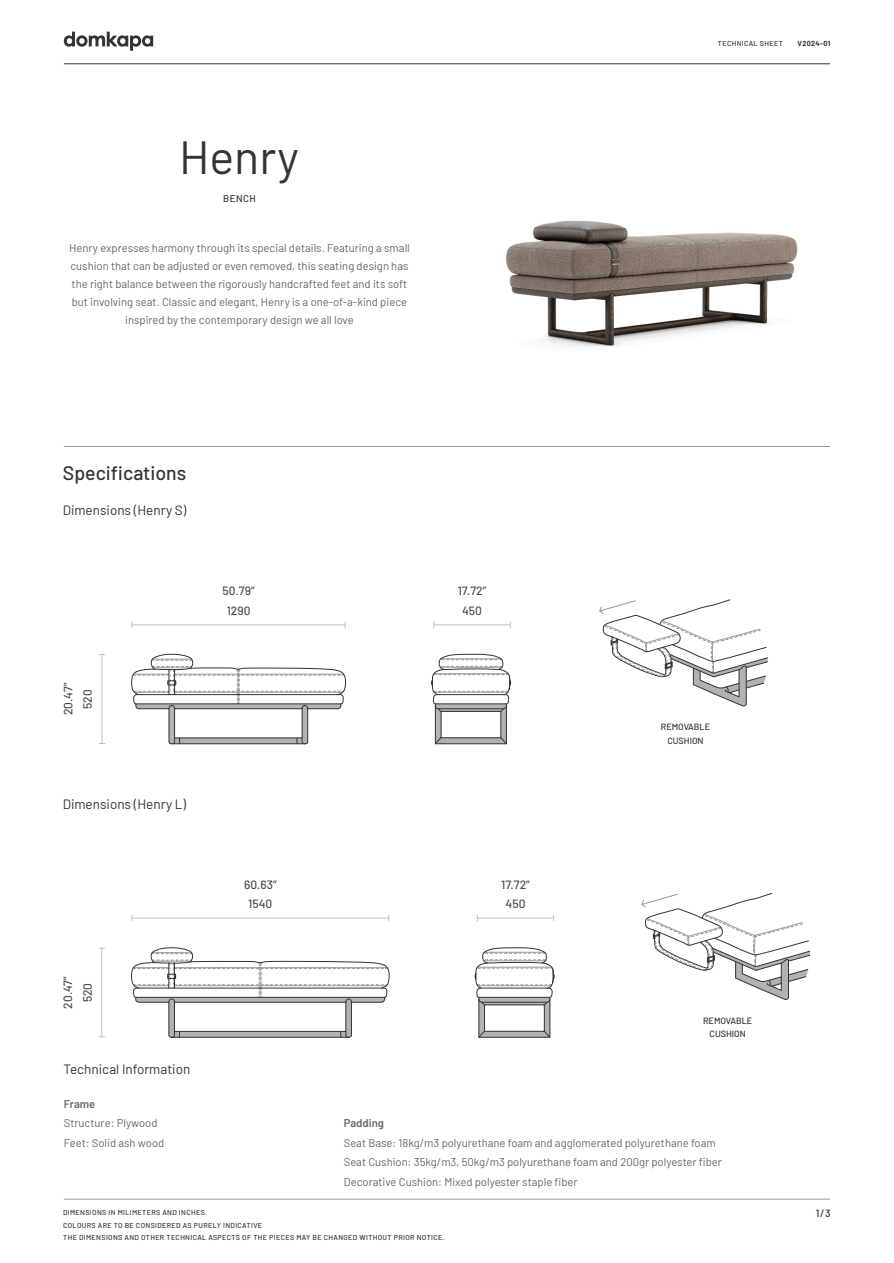
<style>
.page{position:relative;width:894px;height:1263px;background:#fff}
.page>*{position:absolute;margin:0;border:0;box-sizing:border-box;transform-origin:0 0}
.t1{font:46.5px "Barlow";color:#333}
.t2{font:500 19.5px "Barlow";color:#333}
.t3{font:13.5px "Barlow";color:#333}
.t4{font:500 12px/19.5px "Barlow";color:rgb(51 51 51/.88);text-align:center}
.t5{font:11.25px/18px "Barlow";color:#666}
.t6{font:600 11.25px "Barlow";color:#666}
.t7{font:500 10.5px "Barlow";color:#333}
.t8{font:500 9.75px "Barlow";letter-spacing:.05em;color:#333}
.t9{font:500 9px/13.5px "Barlow";color:#333;text-align:center}
.t10{font:500 7.2px/12.8px "Barlow";letter-spacing:.05em;color:#333}
.t11{font:700 7.2px "Barlow";letter-spacing:.05em;color:#333}
</style>
<div class="page">
<hr style="left:64px;top:63px;width:765px;height:1px;background:#333">
<hr style="left:64px;top:446px;width:765px;height:1px;background:#999">
<hr style="left:64px;top:1199px;width:765px;height:1px;background:#999">
<svg style="left:64px;top:32px;width:89px;height:19px"></svg>
<img style="left:506px;top:220px;width:292px;height:127px">
<svg style="left:131px;top:622px;width:214px;height:6px"></svg>
<svg style="left:433px;top:622px;width:77px;height:6px"></svg>
<svg style="left:99px;top:654px;width:6px;height:90px"></svg>
<svg style="left:431px;top:653px;width:80px;height:92px"></svg>
<svg style="left:131px;top:653px;width:215px;height:91px"></svg>
<svg style="left:599px;top:599px;width:169px;height:108px"></svg>
<svg style="left:131px;top:915px;width:258px;height:6px"></svg>
<svg style="left:476px;top:915px;width:78px;height:6px"></svg>
<svg style="left:98px;top:948px;width:7px;height:89px"></svg>
<svg style="left:474px;top:947px;width:80px;height:91px"></svg>
<svg style="left:131px;top:947px;width:259px;height:91px"></svg>
<svg style="left:641px;top:893px;width:169px;height:107px"></svg>
<h1 class="t1" style="left:179px;top:127px;width:121px">Henry</h1>
<p class="t8" style="left:223px;top:193px;width:34px">BENCH</p>
<p class="t5" style="left:69px;top:239px;width:342px;text-align:center">Henry expresses harmony through its special details. Featuring a small cushion that can be adjusted or even removed, this seating design has the right balance between the rigorously handcrafted feet and its soft but involving seat. Classic and elegant, Henry is a one-of-a-kind piece inspired by the contemporary design we all love</p>
<p class="t10" style="left:717px;top:37px;width:66px">TECHNICAL SHEET</p>
<p class="t11" style="left:797px;top:39px;width:34px">V2024-01</p>
<h2 class="t2" style="left:63px;top:461px;width:125px">Specifications</h2>
<p class="t3" style="left:63px;top:502px;width:125px">Dimensions (Henry S)</p>
<p class="t4" style="left:58px;top:715px;width:34px;rotate:-90deg">20.47”<br>520</p>
<p class="t3" style="left:63px;top:795px;width:125px">Dimensions (Henry L)</p>
<p class="t4" style="left:58px;top:1009px;width:34px;rotate:-90deg">20.47”<br>520</p>
<p class="t3" style="left:63px;top:1060px;width:128px">Technical Information</p>
<p class="t4" style="left:222px;top:581px;width:34px">50.79”<br>1290</p>
<p class="t4" style="left:457px;top:581px;width:30px">17.72”<br>450</p>
<p class="t4" style="left:244px;top:874px;width:34px">60.63”<br>1540</p>
<p class="t4" style="left:501px;top:874px;width:30px">17.72”<br>450</p>
<p class="t9" style="left:660px;top:720px;width:51px">REMOVABLE<br>CUSHION</p>
<p class="t9" style="left:702px;top:1013px;width:51px">REMOVABLE<br>CUSHION</p>
<p class="t6" style="left:64px;top:1097px;width:33px">Frame</p>
<p class="t5" style="left:64px;top:1113px;width:102px;line-height:19.5px">Structure: Plywood<br>Feet: Solid ash wood</p>
<p class="t6" style="left:343px;top:1116px;width:42px">Padding</p>
<p class="t5" style="left:343px;top:1133px;width:379px;line-height:19.5px">Seat Base: 18kg/m3 polyurethane foam and agglomerated polyurethane foam<br>Seat Cushion: 35kg/m3, 50kg/m3 polyurethane foam and 200gr polyester fiber<br>Decorative Cushion: Mixed polyester staple fiber</p>
<p class="t10" style="left:63px;top:1205px;width:145px">DIMENSIONS IN MILIMETERS AND INCHES.</p>
<p class="t7" style="left:815px;top:1206px;width:16px">1/3</p>
<p class="t10" style="left:63px;top:1218px;width:383px">COLOURS ARE TO BE CONSIDERED AS PURELY INDICATIVE<br>THE DIMENSIONS AND OTHER TECHNICAL ASPECTS OF THE PIECES MAY BE CHANGED WITHOUT PRIOR NOTICE.</p>
</div>
